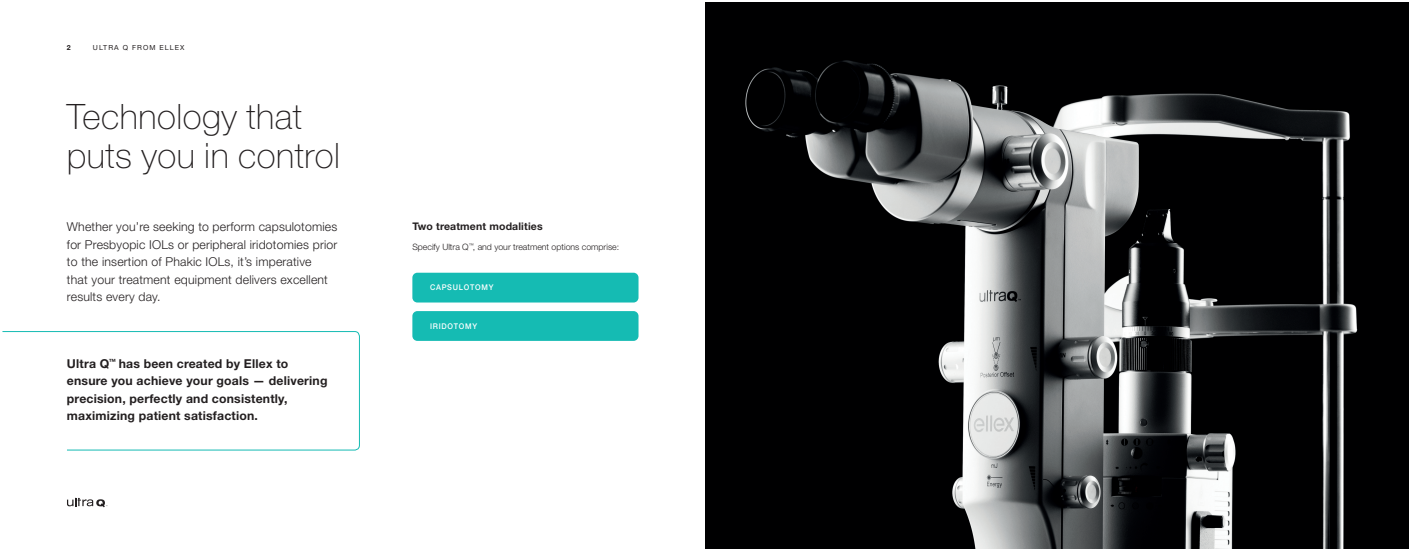
<style>
.page{position:relative;width:1411px;height:551px;background:#fff}
.page>*{position:absolute;margin:0;border:0;box-sizing:border-box;transform-origin:0 0}
.Heading_1{font:100 35px/39.4px "Helvetica Neue LT Std";letter-spacing:.015em;color:#231f20}
.Intro_Paragraph{font:300 12.25px/17.5px "Helvetica Neue LT Std";letter-spacing:.015em;color:#231f20}
.Intro_Paragraph-2{font:700 12.25px/17.5px "Helvetica Neue LT Std";letter-spacing:.015em;color:#231f20}
.Heading_3{font:700 10.5px "Helvetica Neue LT Std";letter-spacing:.015em;color:#231f20}
.t1{font:300 8.75px "Helvetica Neue LT Std";color:#231f20}
.t2{font:500 7.88px "Helvetica Neue LT Std";letter-spacing:.1em;color:#fff;scale:.93 1}
.t3{font:7px "Helvetica Neue LT Std";letter-spacing:.15em;color:#231f20}
.t4{font:700 7px "Helvetica Neue LT Std";color:#231f20}
</style>
<div class="page">
<svg style="left:67px;top:497px;width:41px;height:10px"></svg>
<div style="left:412px;top:272px;width:226px;height:30px;background:#15bbb3;border-radius:5px"></div>
<div style="left:412px;top:311px;width:226px;height:30px;background:#15bbb3;border-radius:5px"></div>
<svg style="left:2px;top:331px;width:358px;height:119px"></svg>
<img style="left:706px;top:2px;width:703px;height:546px">
<p class="t4" style="left:67px;top:43px;width:5px">2</p>
<p class="t3" style="left:93px;top:43px;width:93px">ULTRA Q FROM ELLEX</p>
<p class="Heading_1" style="left:67px;top:97px;width:274px">Technology that puts you in control</p>
<p class="Intro_Paragraph" style="left:67px;top:218px;width:272px">Whether you’re seeking to perform capsulotomies for Presbyopic IOLs or peripheral iridotomies prior to the insertion of Phakic IOLs, it’s imperative<br>that your treatment equipment delivers excellent results every day.</p>
<p class="Intro_Paragraph-2" style="left:67px;top:354px;width:262px">Ultra Q<sup>™</sup> has been created by Ellex to ensure you achieve your goals — delivering precision, perfectly and consistently, maximizing patient satisfaction.</p>
<p class="Heading_3" style="left:412px;top:219px;width:132px">Two treatment modalities</p>
<p class="t1" style="left:412px;top:241px;width:208px">Specify Ultra Q<sup>™</sup>, and your treatment options comprise:</p>
<p class="t2" style="left:430px;top:283px;width:70px">CAPSULOTOMY</p>
<p class="t2" style="left:430px;top:321px;width:52px">IRIDOTOMY</p>
</div>
